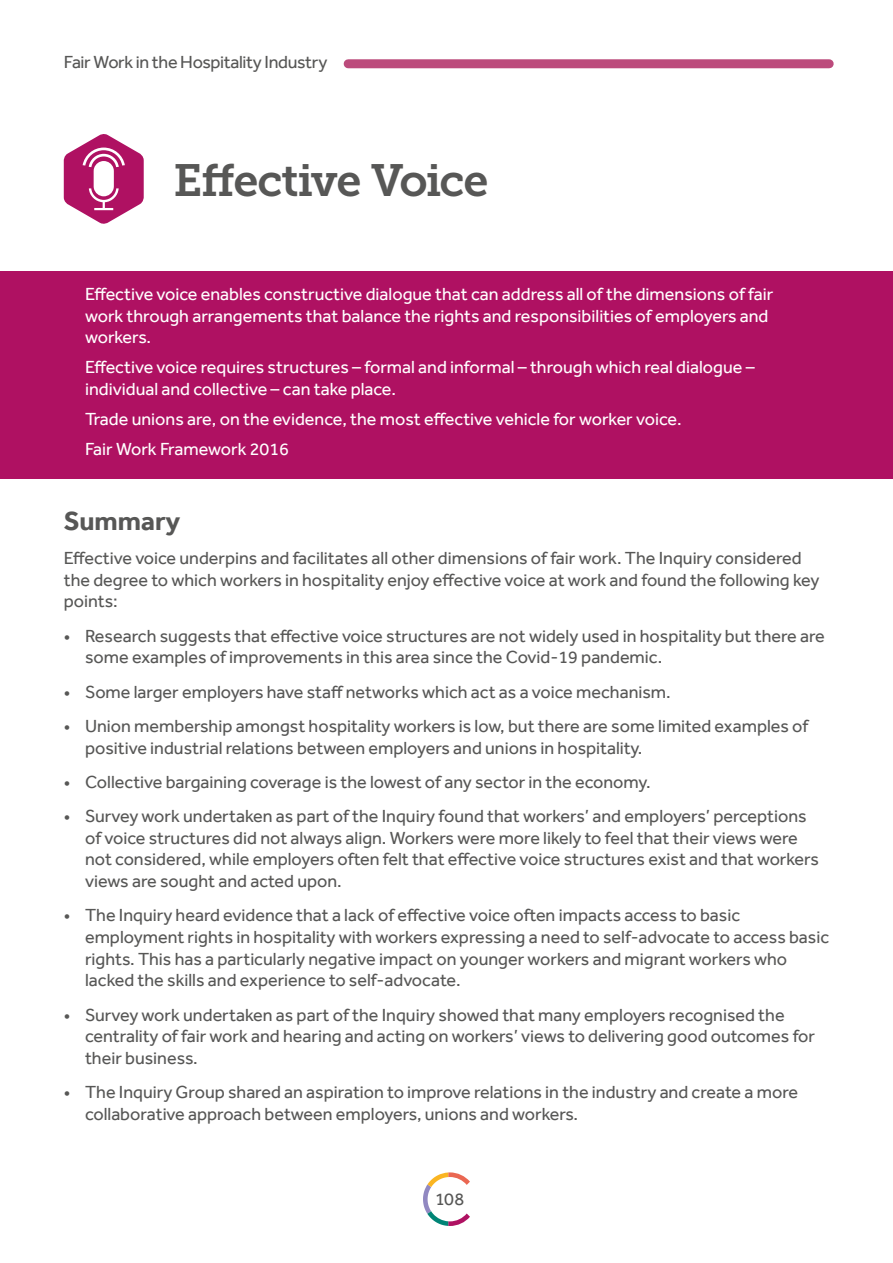
<style>
.page{position:relative;width:893px;height:1263px;background:#fff}
.page>*{position:absolute;margin:0;border:0;box-sizing:border-box;transform-origin:0 0}
.H1{font:45px "Museo Slab 700";letter-spacing:-.03em;color:#575756}
.h2{font:700 27px "Effra";color:#575756}
.Body{font:18px/21.6px "Effra";color:#575756}
.Intro_Panel{font:18px/21.6px "Effra";color:#fff}
.Body-2{font:18px "Effra";letter-spacing:-.02em;color:#575756}
</style>
<div class="page">
<div style="left:348px;top:59px;width:481px;height:9px;background:#bc4b7c"></div>
<svg style="left:423px;top:1172px;width:47px;height:54px"></svg>
<div style="left:0;top:271px;width:893px;height:95px;background:#af1162"></div>
<div style="left:0;top:344px;width:893px;height:74px;background:#af1162"></div>
<div style="left:0;top:396px;width:893px;height:52px;background:#af1162"></div>
<div style="left:0;top:426px;width:893px;height:52px;background:#af1162"></div>
<svg style="left:64px;top:134px;width:80px;height:90px"></svg>
<p class="Body-2" style="left:64px;top:52px;width:265px">Fair Work in the Hospitality Industry</p>
<p class="H1" style="left:174px;top:155px;width:316px">Effective Voice</p>
<p class="Intro_Panel" style="left:85px;top:283px;width:690px">Effective voice enables constructive dialogue that can address all of the dimensions of fair work through arrangements that balance the rights and responsibilities of employers and workers.</p>
<p class="Intro_Panel" style="left:85px;top:356px;width:671px">Effective voice requires structures – formal and informal – through which real dialogue – individual and collective – can take place.</p>
<p class="Intro_Panel" style="left:85px;top:408px;width:598px">Trade unions are, on the evidence, the most effective vehicle for worker voice.</p>
<p class="Intro_Panel" style="left:85px;top:438px;width:206px">Fair Work Framework 2016</p>
<p class="h2" style="left:64px;top:505px;width:118px">Summary</p>
<p class="Body" style="left:64px;top:547px;width:757px">Effective voice underpins and facilitates all other dimensions of fair work. The Inquiry considered the degree to which workers in hospitality enjoy effective voice at work and found the following key points:</p>
<p class="Body" style="left:85px;top:625px;width:741px;text-indent:-21px">• Research suggests that effective voice structures are not widely used in hospitality but there are some examples of improvements in this area since the Covid-19 pandemic.</p>
<p class="Body" style="left:64px;top:680px;width:609px">• Some larger employers have staff networks which act as a voice mechanism.</p>
<p class="Body" style="left:85px;top:715px;width:725px;text-indent:-21px">• Union membership amongst hospitality workers is low, but there are some limited examples of positive industrial relations between employers and unions in hospitality.</p>
<p class="Body" style="left:64px;top:771px;width:588px">• Collective bargaining coverage is the lowest of any sector in the economy.</p>
<p class="Body" style="left:85px;top:805px;width:735px;text-indent:-21px">• Survey work undertaken as part of the Inquiry found that workers’ and employers’ perceptions of voice structures did not always align. Workers were more likely to feel that their views were not considered, while employers often felt that effective voice structures exist and that workers views are sought and acted upon.</p>
<p class="Body" style="left:85px;top:904px;width:746px;text-indent:-21px">• The Inquiry heard evidence that a lack of effective voice often impacts access to basic employment rights in hospitality with workers expressing a need to self-advocate to access basic rights. This has a particularly negative impact on younger workers and migrant workers who lacked the skills and experience to self-advocate.</p>
<p class="Body" style="left:85px;top:1003px;width:732px;text-indent:-21px">• Survey work undertaken as part of the Inquiry showed that many employers recognised the centrality of fair work and hearing and acting on workers’ views to delivering good outcomes for their business.</p>
<p class="Body" style="left:85px;top:1081px;width:714px;text-indent:-21px">• The Inquiry Group shared an aspiration to improve relations in the industry and create a more collaborative approach between employers, unions and workers.</p>
<p class="Body" style="left:435px;top:1188px;width:31px">108</p>
</div>
